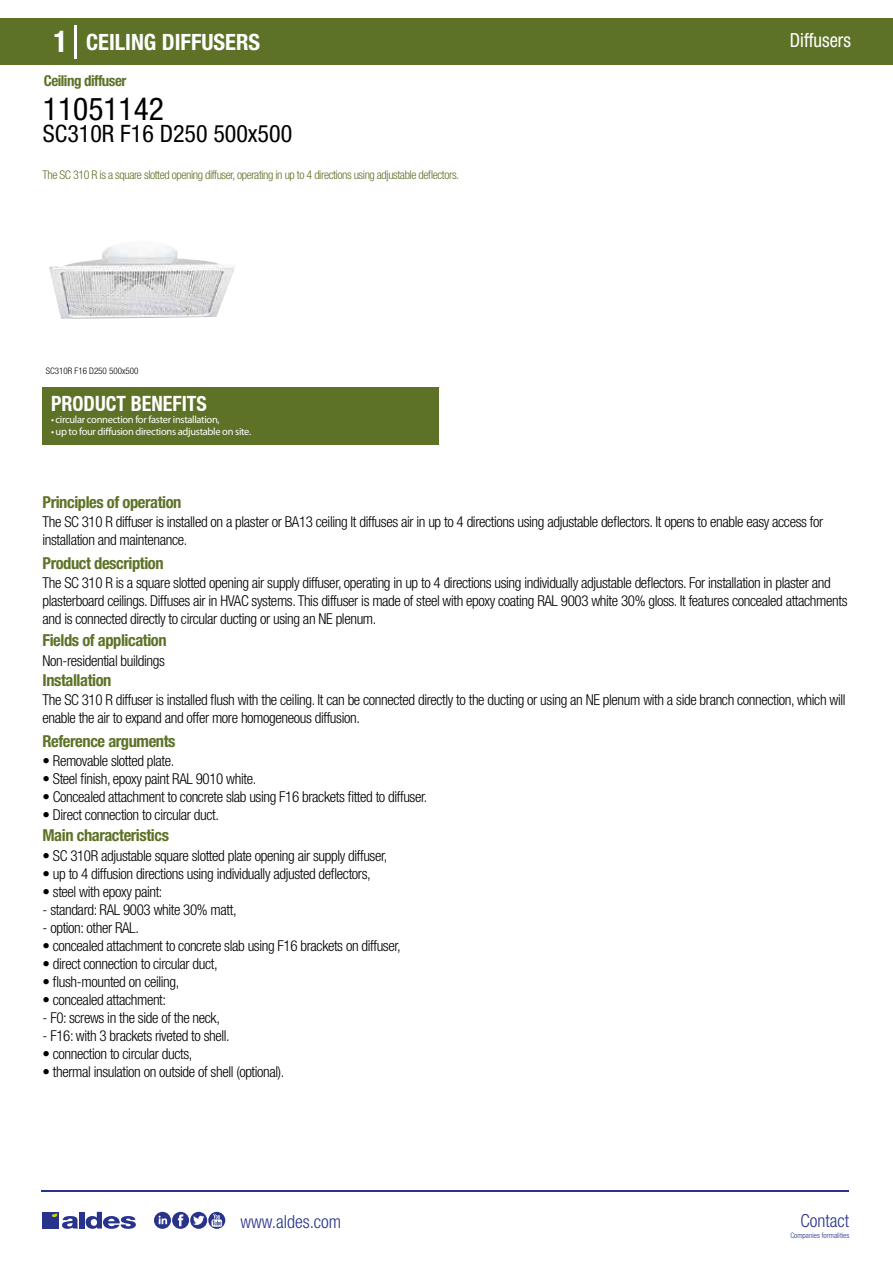
<style>
.page{position:relative;width:893px;height:1263px;background:#fff}
.page>*{position:absolute;margin:0;border:0;box-sizing:border-box;transform-origin:0 0}
.t1{font:condensed 31.5px "Helvetica Neue LT Std";color:#000}
.t2{font:condensed 24px "Helvetica Neue LT Std";color:#000}
.t3{font:700 condensed 22.5px "Helvetica Neue LT Std";color:#fff}
.t4{font:700 condensed 21px "Helvetica Neue";color:#fff;scale:.95 1}
.t5{font:condensed 19.5px "Helvetica Neue LT Std";color:#fff;scale:.95 1}
.t6{font:300 condensed 18px "Helvetica Neue";color:#28348b}
.t7{font:700 condensed 16.5px "Helvetica Neue LT Std";letter-spacing:-.025em;color:#5d7227}
.t8{font:300 condensed 15px/18px "Helvetica Neue LT Std";letter-spacing:-.025em;color:#000}
.t9{font:700 condensed 15px "Helvetica Neue LT Std";letter-spacing:-.035em;color:#5d7227}
.t10{font:300 condensed 12px "Helvetica Neue LT Std";letter-spacing:-.035em;color:#5d7227}
.t11{font:10.5px "Myriad Pro";letter-spacing:-.03em;color:#fff}
.t12{font:300 condensed 9px "Helvetica Neue";color:#000}
.t13{font:300 condensed 7.5px "Helvetica Neue";color:#28348b}
.s1{font-size:30px}
</style>
<div class="page">
<div style="left:0;top:18px;width:893px;height:46px;background:#5d7227"></div>
<div style="left:43px;top:387px;width:396px;height:57px;background:#5d7227"></div>
<hr style="left:74px;top:25px;width:2px;height:33px;background:#fff">
<svg style="left:49px;top:246px;width:186px;height:73px"></svg>
<hr style="left:41px;top:1190px;width:808px;height:1px;background:#28348b">
<svg style="left:154px;top:1212px;width:71px;height:17px"></svg>
<div style="left:42px;top:1212px;width:17px;height:16px;background:#28348b"></div>
<div style="left:79px;top:1212px;width:5px;height:16px;background:#28348b"></div>
<svg style="left:86px;top:1212px;width:50px;height:17px"></svg>
<svg style="left:52px;top:1213px;width:26px;height:16px"></svg>
<h3 class="t3" style="left:54px;top:28px;width:208px"><span class="s1">1</span> CEILING DIFFUSERS</h3>
<h3 class="t5" style="left:790px;top:29px;width:66px">Diffusers</h3>
<p class="t9" style="left:44px;top:71px;width:84px">Ceiling diffuser</p>
<h1 class="t1" style="left:43px;top:91px;width:122px">11051142</h1>
<h2 class="t2" style="left:43px;top:120px;width:251px">SC310R F16 D250 500x500</h2>
<p class="t10" style="left:43px;top:167px;width:418px">The SC 310 R is a square slotted opening diffuser, operating in up to 4 directions using adjustable deflectors.</p>
<p class="t12" style="left:46px;top:365px;width:94px">SC310R F16 D250 500x500</p>
<p class="t12" style="left:46px;top:365px;width:57px">Diffuser SC 310R</p>
<h3 class="t4" style="left:51px;top:391px;width:166px">PRODUCT BENEFITS</h3>
<p class="t11" style="left:51px;top:413px;width:170px">• circular connection for faster installation,</p>
<p class="t11" style="left:51px;top:425px;width:202px">• up to four diffusion directions adjustable on site.</p>
<p class="t7" style="left:43px;top:492px;width:140px">Principles of operation</p>
<p class="t8" style="left:43px;top:513px;width:782px">The SC 310 R diffuser is installed on a plaster or BA13 ceiling It diffuses air in up to 4 directions using adjustable deflectors. It opens to enable easy access for installation and maintenance.</p>
<p class="t8" style="left:43px;top:573px;width:806px">The SC 310 R is a square slotted opening air supply diffuser, operating in up to 4 directions using individually adjustable deflectors. For installation in plaster and plasterboard ceilings. Diffuses air in HVAC systems. This diffuser is made of steel with epoxy coating RAL 9003 white 30% gloss. It features concealed attachments and is connected directly to circular ducting or using an NE plenum.</p>
<p class="t8" style="left:43px;top:651px;width:124px">Non-residential buildings</p>
<p class="t8" style="left:43px;top:691px;width:804px">The SC 310 R diffuser is installed flush with the ceiling. It can be connected directly to the ducting or using an NE plenum with a side branch connection, which will enable the air to expand and offer more homogeneous diffusion.</p>
<p class="t7" style="left:43px;top:553px;width:123px">Product description</p>
<p class="t7" style="left:43px;top:630px;width:126px">Fields of application</p>
<p class="t7" style="left:43px;top:670px;width:70px">Installation</p>
<p class="t7" style="left:43px;top:731px;width:135px">Reference arguments</p>
<p class="t8" style="left:43px;top:751px;width:133px">• Removable slotted plate.</p>
<p class="t8" style="left:43px;top:769px;width:215px">• Steel finish, epoxy paint RAL 9010 white.</p>
<p class="t8" style="left:43px;top:787px;width:386px">• Concealed attachment to concrete slab using F16 brackets fitted to diffuser.</p>
<p class="t8" style="left:43px;top:805px;width:178px">• Direct connection to circular duct.</p>
<p class="t7" style="left:43px;top:825px;width:128px">Main characteristics</p>
<p class="t8" style="left:43px;top:846px;width:346px">• SC 310R adjustable square slotted plate opening air supply diffuser,</p>
<p class="t8" style="left:43px;top:864px;width:330px">• up to 4 diffusion directions using individually adjusted deflectors,</p>
<p class="t8" style="left:43px;top:882px;width:122px">• steel with epoxy paint:</p>
<p class="t8" style="left:43px;top:900px;width:196px">- standard: RAL 9003 white 30% matt,</p>
<p class="t8" style="left:43px;top:918px;width:98px">- option: other RAL.</p>
<p class="t8" style="left:43px;top:936px;width:360px">• concealed attachment to concrete slab using F16 brackets on diffuser,</p>
<p class="t8" style="left:43px;top:954px;width:177px">• direct connection to circular duct,</p>
<p class="t8" style="left:43px;top:972px;width:138px">• flush-mounted on ceiling,</p>
<p class="t8" style="left:43px;top:990px;width:125px">• concealed attachment:</p>
<p class="t8" style="left:43px;top:1008px;width:179px">- F0: screws in the side of the neck,</p>
<p class="t8" style="left:43px;top:1026px;width:189px">- F16: with 3 brackets riveted to shell.</p>
<p class="t8" style="left:43px;top:1044px;width:151px">• connection to circular ducts,</p>
<p class="t8" style="left:43px;top:1062px;width:243px">• thermal insulation on outside of shell (optional).</p>
<p class="t6" style="left:240px;top:1211px;width:102px">www.aldes.com</p>
<p class="t6" style="left:800px;top:1211px;width:50px">Contact</p>
<p class="t13" style="left:790px;top:1230px;width:60px">Companies formalities</p>
</div>
